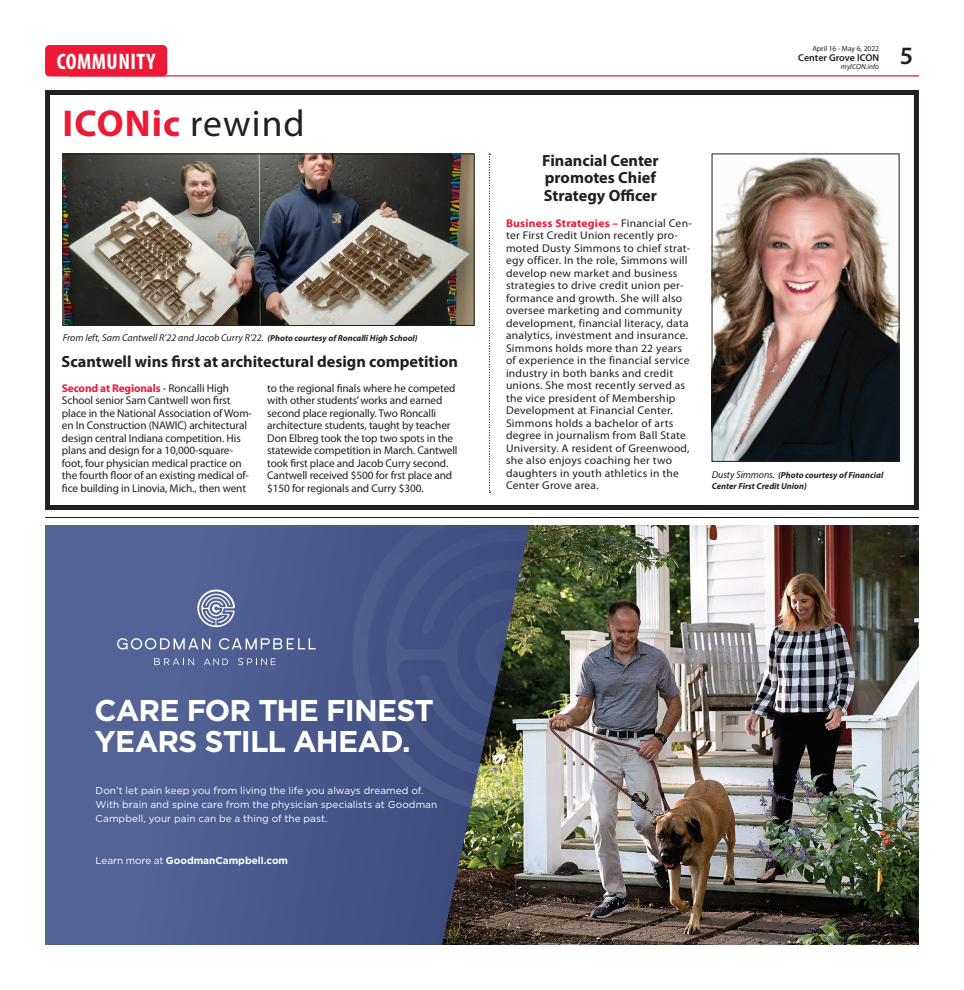
<style>
.page{position:relative;width:964px;height:990px;background:#fff}
.page>*{position:absolute;margin:0;border:0;box-sizing:border-box;transform-origin:0 0}
.t1{font:700 37.5px "Myriad Pro";letter-spacing:.03em;color:#ed1a37}
.t2{font:700 30px/30.6px "Gotham";letter-spacing:-.035em;color:#fff}
.t3{font:600 25px "Myriad Pro";color:#231f20}
.Briefs_Copy{font:700 condensed 22.5px "Myriad Pro";letter-spacing:.02em;color:#fff}
.Headline_-_14pt{font:700 16.25px/17.5px "Myriad Pro";color:#231f20}
.Body_Copy{font:11.25px/12.5px "Myriad Pro";letter-spacing:.01em;color:#231f20}
.Body_Copy-2{font:11.25px/12.5px "Myriad Pro";letter-spacing:-.01em;color:#231f20}
.t4{font:10px/14px "Gotham";letter-spacing:.005em;color:#fff}
.Captions_for_Photos{font:italic 10px "Myriad Pro";color:#231f20}
.t5{font:700 10px "Gotham";color:#fff}
.t6{font:600 10px "Myriad Pro";letter-spacing:-.005em;color:#231f20}
.Captions_for_Photos-2{font:italic 700 8.75px/11.2px "Myriad Pro";color:#231f20}
.t7{font:7.5px "Myriad Pro";color:#231f20}
.t8{font:italic 7.5px "Myriad Pro";color:#231f20}
.s1{font-weight:400;color:#231f20}
.s2{font-weight:700;font-size:8.75px}
.s3{font-weight:700;color:#ed1a37}
.s4{font-weight:400;font-size:10px}
.s5{font-weight:400}
</style>
<div class="page">
<hr style="left:69px;top:75px;width:849px;height:2px;background:#ed1a37">
<div style="left:45px;top:45px;width:122px;height:32px;background:#ed1a37;border-radius:4px"></div>
<div style="left:45px;top:90px;width:873px;height:420px;border:5px solid #231f20"></div>
<hr style="left:45px;top:517px;width:873px;height:1px;background:#231f20">
<div style="left:45px;top:525px;width:816px;height:420px;background:#536395"></div>
<img style="left:442px;top:525px;width:476px;height:420px">
<svg style="left:197px;top:590px;width:38px;height:37px"></svg>
<svg style="left:154px;top:658px;width:40px;height:7px"></svg>
<svg style="left:204px;top:659px;width:24px;height:6px"></svg>
<svg style="left:238px;top:658px;width:37px;height:7px"></svg>
<svg style="left:117px;top:638px;width:93px;height:12px"></svg>
<svg style="left:219px;top:638px;width:96px;height:12px"></svg>
<img style="left:352px;top:525px;width:318px;height:288px">
<img style="left:65px;top:156px;width:407px;height:168px">
<div style="left:63px;top:154px;width:411px;height:172px;border:1px solid #231f20"></div>
<img style="left:713px;top:157px;width:183px;height:303px">
<div style="left:711px;top:154px;width:187px;height:308px;border:1px solid #231f20"></div>
<svg style="left:489px;top:154px;width:1px;height:339px"></svg>
<p class="Briefs_Copy" style="left:57px;top:48px;width:100px">COMMUNITY</p>
<p class="t1" style="left:62px;top:98px;width:244px">ICONic <span class="s1">rewind</span></p>
<p class="Captions_for_Photos" style="left:63px;top:332px;width:356px">From left, Sam Cantwell R’22 and Jacob Curry R’22. <span class="s2">(Photo courtesy of Roncalli High School)</span></p>
<p class="Headline_-_14pt" style="left:62px;top:352px;width:397px">Scantwell wins first at architectural design competition</p>
<p class="Body_Copy-2" style="left:62px;top:381px;width:191px"><span class="s3">Second at Regionals -</span> Roncalli High School senior Sam Cantwell won first place in the National Association of Wom&shy;en In Construction (NAWIC) architectural design central Indiana competition. His plans and design for a 10,000-square&shy;foot, four physician medical practice on the fourth floor of an existing medical of&shy;fice building in Linovia, Mich., then went</p>
<p class="Body_Copy-2" style="left:267px;top:381px;width:192px">to the regional finals where he competed with other students’ works and earned second place regionally. Two Roncalli architecture students, taught by teacher Don Elbreg took the top two spots in the statewide competition in March. Cantwell took first place and Jacob Curry second.<br>Cantwell received $500 for frst place and $150 for regionals and Curry $300.</p>
<p class="t7" style="left:812px;top:43px;width:68px">April 16 - May 6, 2022</p>
<p class="t6" style="left:798px;top:51px;width:82px">Center Grove ICON</p>
<p class="t8" style="left:840px;top:62px;width:40px">myICON.info</p>
<h3 class="t3" style="left:899px;top:39px;width:15px">5</h3>
<p class="Headline_-_14pt" style="left:542px;top:151px;width:118px">Financial Center promotes Chief<br>Strategy Officer</p>
<p class="Body_Copy" style="left:506px;top:216px;width:187px"><span class="s3">Business Strategies –</span> Financial Cen&shy;ter First Credit Union recently pro&shy;moted Dusty Simmons to chief strat&shy;egy officer. In the role, Simmons will develop new market and business strategies to drive credit union per&shy;formance and growth. She will also oversee marketing and community development, financial literacy, data analytics, investment and insurance.<br>Simmons holds more than 22 years of experience in the financial service industry in both banks and credit unions. She most recently served as the vice president of Membership Development at Financial Center.<br>Simmons holds a bachelor of arts degree in journalism from Ball State University. A resident of Greenwood, she also enjoys coaching her two daughters in youth athletics in the Center Grove area.</p>
<p class="Captions_for_Photos-2" style="left:711px;top:469px;width:173px"><span class="s4">Dusty Simmons.</span> (Photo courtesy of Financial<br>Center First Credit Union)</p>
<p class="t2" style="left:94px;top:695px;width:341px">CARE FOR THE FINEST<br>YEARS STILL AHEAD.</p>
<p class="t4" style="left:95px;top:783px;width:343px">Don’t let pain keep you from living the life you always dreamed of.<br>With brain and spine care from the physician specialists at Goodman<br>Campbell, your pain can be a thing of the past.</p>
<p class="t5" style="left:95px;top:853px;width:194px"><span class="s5">Learn more at</span> GoodmanCampbell.com</p>
</div>
